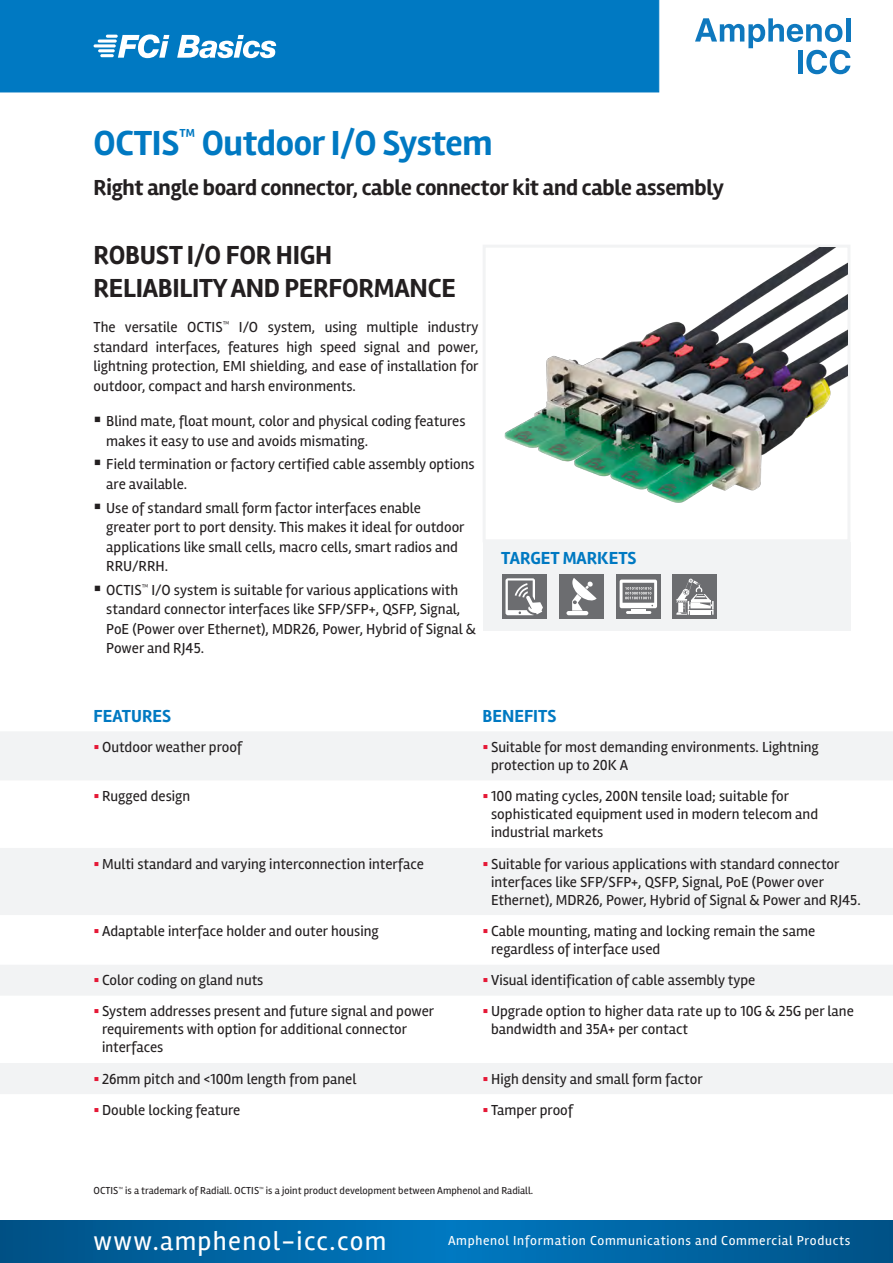
<style>
.page{position:relative;width:893px;height:1263px;background:#fff}
.page>*{position:absolute;margin:0;border:0;box-sizing:border-box;transform-origin:0 0}
.t1{font:700 36px "Rambla";letter-spacing:-.01em;color:#0079c2}
.t2{font:700 27px "Rambla";letter-spacing:-.01em;color:#231f20}
.t3{font:27px "Rambla";letter-spacing:.05em;color:#fff}
.t4{font:700 22.5px "Rambla";letter-spacing:-.01em;color:#231f20}
.t5{font:700 18px "Rambla";color:#0079c2}
.t6{font:15px/19.5px "Rambla";color:#231f20}
.t7{font:13.5px "Rambla";letter-spacing:.05em;color:#fff}
.t8{font:10.5px "Rambla";color:#231f20}
.s1{color:#e51836}
</style>
<div class="page">
<div style="left:0;top:0;width:659px;height:92px;background:#0079c2"></div>
<svg style="left:0;top:1220px;width:893px;height:25px;background:#0064a2"></svg>
<svg style="left:0;top:1245px;width:893px;height:18px;background:#0064a2"></svg>
<svg style="left:695px;top:18px;width:155px;height:56px"></svg>
<svg style="left:177px;top:35px;width:99px;height:23px"></svg>
<svg style="left:106px;top:34px;width:63px;height:24px"></svg>
<hr style="left:98px;top:40px;width:19px;height:3px;background:#fff;border-radius:2px">
<hr style="left:94px;top:44px;width:22px;height:3px;background:#fff;border-radius:2px">
<hr style="left:98px;top:49px;width:17px;height:3px;background:#fff;border-radius:2px">
<hr style="left:100px;top:54px;width:14px;height:3px;background:#fff;border-radius:2px">
<div style="left:483px;top:245px;width:367px;height:297px;border:3px solid #f2f3f4"></div>
<div style="left:483px;top:542px;width:367px;height:89px;background:#f2f3f4"></div>
<div style="left:502px;top:574px;width:45px;height:45px;background:#6c6d70"></div>
<svg style="left:505px;top:578px;width:38px;height:37px"></svg>
<div style="left:559px;top:574px;width:45px;height:45px;background:#6c6d70"></div>
<hr style="left:566px;top:611px;width:22px;height:4px;background:#fff;border-radius:2px">
<svg style="left:572px;top:578px;width:25px;height:33px"></svg>
<div style="left:616px;top:574px;width:45px;height:45px;background:#6c6d70"></div>
<hr style="left:626px;top:611px;width:25px;height:3px;background:#fff">
<svg style="left:620px;top:579px;width:37px;height:32px"></svg>
<div style="left:672px;top:574px;width:45px;height:45px;background:#6c6d70"></div>
<svg style="left:676px;top:579px;width:38px;height:36px"></svg>
<img style="left:500px;top:248px;width:347px;height:261px">
<div style="left:0;top:732px;width:893px;height:48px;background:#f2f3f4"></div>
<svg style="left:0;top:848px;width:893px;height:246px;fill:#f2f3f4"></svg>
<p class="t1" style="left:94px;top:121px;width:400px">OCTIS<sup>™</sup> Outdoor I/O System</p>
<p class="t4" style="left:94px;top:174px;width:632px">Right angle board connector, cable connector kit and cable assembly</p>
<p class="t2" style="left:94px;top:239px;width:240px">ROBUST I/O FOR HIGH</p>
<p class="t2" style="left:94px;top:272px;width:364px">RELIABILITY AND PERFORMANCE</p>
<p class="t6" style="left:94px;top:317px;width:387px;text-align:justify">The versatile OCTIS<sup>™</sup> I/O system, using multiple industry standard interfaces, features high speed signal and power, lightning protection, EMI shielding, and ease of installation for outdoor, compact and harsh environments.</p>
<p class="t6" style="left:106px;top:411px;width:361px;text-indent:-13px">▪ Blind mate, float mount, color and physical coding features makes it easy to use and avoids mismating.</p>
<p class="t6" style="left:106px;top:455px;width:370px;text-indent:-13px">▪ Field termination or factory certified cable assembly options are available.</p>
<p class="t6" style="left:106px;top:498px;width:360px;text-indent:-13px">▪ Use of standard small form factor interfaces enable greater port to port density. This makes it ideal for outdoor applications like small cells, macro cells, smart radios and RRU/RRH.</p>
<p class="t6" style="left:106px;top:580px;width:371px;text-indent:-13px">▪ OCTIS<sup>™</sup> I/O system is suitable for various applications with standard connector interfaces like SFP/SFP+, QSFP, Signal, PoE (Power over Ethernet), MDR26, Power, Hybrid of Signal &amp; Power and RJ45.</p>
<p class="t5" style="left:501px;top:547px;width:137px">TARGET MARKETS</p>
<p class="t5" style="left:94px;top:706px;width:79px">FEATURES</p>
<p class="t5" style="left:483px;top:706px;width:75px">BENEFITS</p>
<p class="t6" style="left:94px;top:737px;width:150px"><span class="s1">▪</span> Outdoor weather proof</p>
<p class="t6" style="left:491px;top:738px;width:329px;line-height:18px;text-indent:-9px"><span class="s1">▪</span> Suitable for most demanding environments. Lightning protection up to 20K A</p>
<p class="t6" style="left:94px;top:786px;width:98px"><span class="s1">▪</span> Rugged design</p>
<p class="t6" style="left:491px;top:787px;width:328px;line-height:18px;text-indent:-9px"><span class="s1">▪</span> 100 mating cycles, 200N tensile load; suitable for sophisticated equipment used in modern telecom and industrial markets</p>
<p class="t6" style="left:94px;top:854px;width:332px"><span class="s1">▪</span> Multi standard and varying interconnection interface</p>
<p class="t6" style="left:491px;top:854px;width:371px;line-height:18px;text-indent:-9px"><span class="s1">▪</span> Suitable for various applications with standard connector interfaces like SFP/SFP+, QSFP, Signal, PoE (Power over<br>Ethernet), MDR26, Power, Hybrid of Signal &amp; Power and RJ45.</p>
<p class="t6" style="left:94px;top:921px;width:287px"><span class="s1">▪</span> Adaptable interface holder and outer housing</p>
<p class="t6" style="left:491px;top:922px;width:326px;line-height:18px;text-indent:-9px"><span class="s1">▪</span> Cable mounting, mating and locking remain the same regardless of interface used</p>
<p class="t6" style="left:94px;top:970px;width:171px"><span class="s1">▪</span> Color coding on gland nuts</p>
<p class="t6" style="left:483px;top:970px;width:274px"><span class="s1">▪</span> Visual identification of cable assembly type</p>
<p class="t6" style="left:102px;top:1002px;width:334px;line-height:18px;text-indent:-9px"><span class="s1">▪</span> System addresses present and future signal and power requirements with option for additional connector interfaces</p>
<p class="t6" style="left:491px;top:1002px;width:364px;line-height:18px;text-indent:-9px"><span class="s1">▪</span> Upgrade option to higher data rate up to 10G &amp; 25G per lane bandwidth and 35A+ per contact</p>
<p class="t6" style="left:94px;top:1069px;width:264px"><span class="s1">▪</span> 26mm pitch and &lt;100m length from panel</p>
<p class="t6" style="left:483px;top:1069px;width:222px"><span class="s1">▪</span> High density and small form factor</p>
<p class="t6" style="left:94px;top:1100px;width:148px"><span class="s1">▪</span> Double locking feature</p>
<p class="t6" style="left:483px;top:1100px;width:92px"><span class="s1">▪</span> Tamper proof</p>
<p class="t8" style="left:94px;top:1184px;width:441px">OCTIS<sup>™</sup> is a trademark of Radiall. OCTIS<sup>™</sup> is a joint product development between Amphenol and Radiall.</p>
<h2 class="t3" style="left:94px;top:1224px;width:294px">www.amphenol-icc.com</h2>
<p class="t7" style="left:448px;top:1232px;width:404px">Amphenol Information Communications and Commercial Products</p>
</div>
